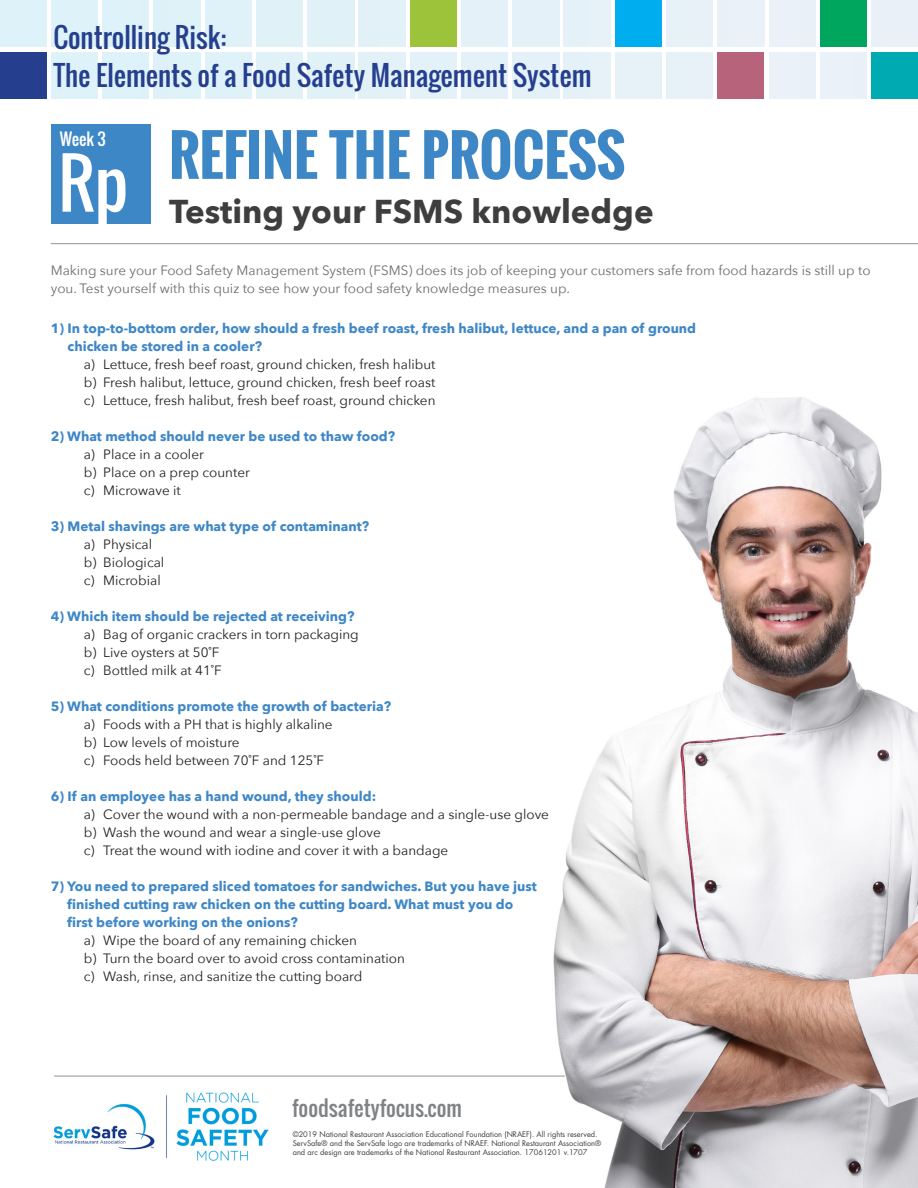
<style>
.page{position:relative;width:918px;height:1188px;background:#fff}
.page>*{position:absolute;margin:0;border:0;box-sizing:border-box;transform-origin:0 0}
.t1{font:66.9px "Oswald";color:#fff}
.t2{font:700 55.5px "Oswald";color:#3e87c7}
.t3{font:700 33px "Avenir Next";color:#3e3e3f}
.t4{font:27px "Oswald";color:#253f8e}
.t5{font:21px "Oswald";color:#808285}
.t6{font:16.35px "Oswald";color:#fff}
.t7{font:13.5px "Avenir Next";color:#231f20}
.t8{font:700 13.5px/18px "Avenir Next";color:#3e87c7}
.t9{font:13.5px/18px "Avenir Next";color:#6c6d70}
.t10{font:7.5px/9px "Futura";color:#3e3e3f}
</style>
<div class="page">
<img style="left:477px;top:397px;width:441px;height:791px">
<img style="left:53px;top:1092px;width:216px;height:69px">
<hr style="left:54px;top:1076px;width:511px;height:1px;background:#939598">
<hr style="left:51px;top:243px;width:867px;height:1px;background:#939598">
<div style="left:51px;top:124px;width:100px;height:100px;background:#3e87c7"></div>
<div style="left:0;top:52px;width:46px;height:47px;background:#253f8e"></div>
<div style="left:51px;top:0;width:47px;height:46px;background:#ddf2f9"></div>
<div style="left:51px;top:52px;width:47px;height:47px;background:#ddf2f9"></div>
<div style="left:103px;top:52px;width:46px;height:47px;background:#ddf2f9"></div>
<div style="left:154px;top:0;width:46px;height:46px;background:#def2f8"></div>
<div style="left:154px;top:52px;width:46px;height:47px;background:#def2f8"></div>
<div style="left:205px;top:0;width:47px;height:46px;background:#dff1f9"></div>
<div style="left:205px;top:52px;width:47px;height:47px;background:#dff1f9"></div>
<div style="left:256px;top:0;width:47px;height:46px;background:#e0f1f8"></div>
<div style="left:256px;top:52px;width:47px;height:47px;background:#e0f1f8"></div>
<div style="left:308px;top:52px;width:46px;height:47px;background:#e1f1f8"></div>
<div style="left:359px;top:0;width:46px;height:46px;background:#e3f1f8"></div>
<div style="left:359px;top:52px;width:46px;height:47px;background:#e3f1f8"></div>
<div style="left:410px;top:0;width:47px;height:46px;background:#9dc33b"></div>
<div style="left:410px;top:52px;width:47px;height:47px;background:#e3f1f8"></div>
<div style="left:461px;top:0;width:47px;height:46px;background:#e5f1f8"></div>
<div style="left:461px;top:52px;width:47px;height:47px;background:#e5f1f8"></div>
<div style="left:513px;top:0;width:46px;height:46px;background:#e5f1f8"></div>
<div style="left:513px;top:52px;width:46px;height:47px;background:#e5f1f8"></div>
<div style="left:564px;top:0;width:46px;height:46px;background:#e5f1f8"></div>
<div style="left:564px;top:52px;width:46px;height:47px;background:#e5f1f8"></div>
<div style="left:615px;top:0;width:47px;height:46px;background:#00aeef"></div>
<div style="left:615px;top:52px;width:47px;height:47px;background:#e7f1f8"></div>
<div style="left:666px;top:0;width:47px;height:46px;background:#e7f1f8"></div>
<div style="left:718px;top:0;width:46px;height:46px;background:#eaf1f8"></div>
<div style="left:718px;top:52px;width:46px;height:47px;background:#b8637c"></div>
<div style="left:769px;top:0;width:46px;height:46px;background:#eaf1f8"></div>
<div style="left:820px;top:0;width:47px;height:46px;background:#00a65d"></div>
<div style="left:872px;top:0;width:46px;height:46px;background:#eaf0f8"></div>
<div style="left:872px;top:52px;width:46px;height:47px;background:#00aab2"></div>
<div style="left:666px;top:52px;width:47px;height:47px;background:#e7f1f8"></div>
<div style="left:769px;top:52px;width:46px;height:47px;background:#eaf1f8"></div>
<div style="left:820px;top:52px;width:47px;height:47px;background:#eaf1f8"></div>
<div style="left:0;top:0;width:46px;height:46px;background:#ddf2f9"></div>
<div style="left:308px;top:0;width:46px;height:46px;background:#e1f1f8"></div>
<div style="left:103px;top:0;width:46px;height:46px;background:#ddf2f9"></div>
<p class="t4" style="left:53px;top:17px;width:174px">Controlling Risk:</p>
<p class="t4" style="left:53px;top:56px;width:540px">The Elements of a Food Safety Management System</p>
<p class="t6" style="left:60px;top:127px;width:48px">Week 3</p>
<p class="t1" style="left:58px;top:133px;width:72px">Rp</p>
<p class="t2" style="left:169px;top:113px;width:458px">REFINE THE PROCESS</p>
<p class="t3" style="left:169px;top:182px;width:486px">Testing your FSMS knowledge</p>
<p class="t9" style="left:51px;top:260px;width:821px">Making sure your Food Safety Management System (FSMS) does its job of keeping your customers safe from food hazards is still up to you. Test yourself with this quiz to see how your food safety knowledge measures up.</p>
<p class="t8" style="left:68px;top:319px;width:630px;text-indent:-17px">1) In top-to-bottom order, how should a fresh beef roast, fresh halibut, lettuce, and a pan of ground chicken be stored in a cooler?</p>
<p class="t7" style="left:84px;top:353px;width:353px">a) Lettuce, fresh beef roast, ground chicken, fresh halibut</p>
<p class="t7" style="left:84px;top:371px;width:353px">b) Fresh halibut, lettuce, ground chicken, fresh beef roast</p>
<p class="t7" style="left:84px;top:389px;width:353px">c) Lettuce, fresh halibut, fresh beef roast, ground chicken</p>
<p class="t8" style="left:51px;top:427px;width:346px">2) What method should never be used to thaw food?</p>
<p class="t7" style="left:84px;top:443px;width:122px">a) Place in a cooler</p>
<p class="t7" style="left:84px;top:461px;width:168px">b) Place on a prep counter</p>
<p class="t7" style="left:84px;top:479px;width:99px">c) Microwave it</p>
<p class="t8" style="left:51px;top:517px;width:320px">3) Metal shavings are what type of contaminant?</p>
<p class="t7" style="left:84px;top:533px;width:70px">a) Physical</p>
<p class="t7" style="left:84px;top:551px;width:82px">b) Biological</p>
<p class="t7" style="left:84px;top:569px;width:79px">c) Microbial</p>
<p class="t8" style="left:51px;top:607px;width:305px">4) Which item should be rejected at receiving?</p>
<p class="t7" style="left:84px;top:623px;width:277px">a) Bag of organic crackers in torn packaging</p>
<p class="t7" style="left:84px;top:641px;width:137px">b) Live oysters at 50˚F</p>
<p class="t7" style="left:84px;top:659px;width:139px">c) Bottled milk at 41˚F</p>
<p class="t8" style="left:51px;top:697px;width:342px">5) What conditions promote the growth of bacteria?</p>
<p class="t7" style="left:84px;top:713px;width:250px">a) Foods with a PH that is highly alkaline</p>
<p class="t7" style="left:84px;top:731px;width:157px">b) Low levels of moisture</p>
<p class="t7" style="left:84px;top:749px;width:242px">c) Foods held between 70˚F and 125˚F</p>
<p class="t8" style="left:51px;top:787px;width:327px">6) If an employee has a hand wound, they should:</p>
<p class="t7" style="left:84px;top:803px;width:467px">a) Cover the wound with a non-permeable bandage and a single-use glove</p>
<p class="t7" style="left:84px;top:821px;width:299px">b) Wash the wound and wear a single-use glove</p>
<p class="t7" style="left:84px;top:839px;width:366px">c) Treat the wound with iodine and cover it with a bandage</p>
<p class="t8" style="left:67px;top:877px;width:471px;text-indent:-16px">7) You need to prepared sliced tomatoes for sandwiches. But you have just finished cutting raw chicken on the cutting board. What must you do first before working on the onions?</p>
<p class="t7" style="left:84px;top:929px;width:275px">a) Wipe the board of any remaining chicken</p>
<p class="t7" style="left:84px;top:947px;width:323px">b) Turn the board over to avoid cross contamination</p>
<p class="t7" style="left:84px;top:965px;width:280px">c) Wash, rinse, and sanitize the cutting board</p>
<p class="t5" style="left:292px;top:1092px;width:171px">foodsafetyfocus.com</p>
<p class="t10" style="left:293px;top:1130px;width:310px">©2019 National Restaurant Association Educational Foundation (NRAEF). All rights reserved.<br>ServSafe® and the ServSafe logo are trademarks of NRAEF. National Restaurant Association® and arc design are trademarks of the National Restaurant Association. 17061201 v.1707</p>
</div>
